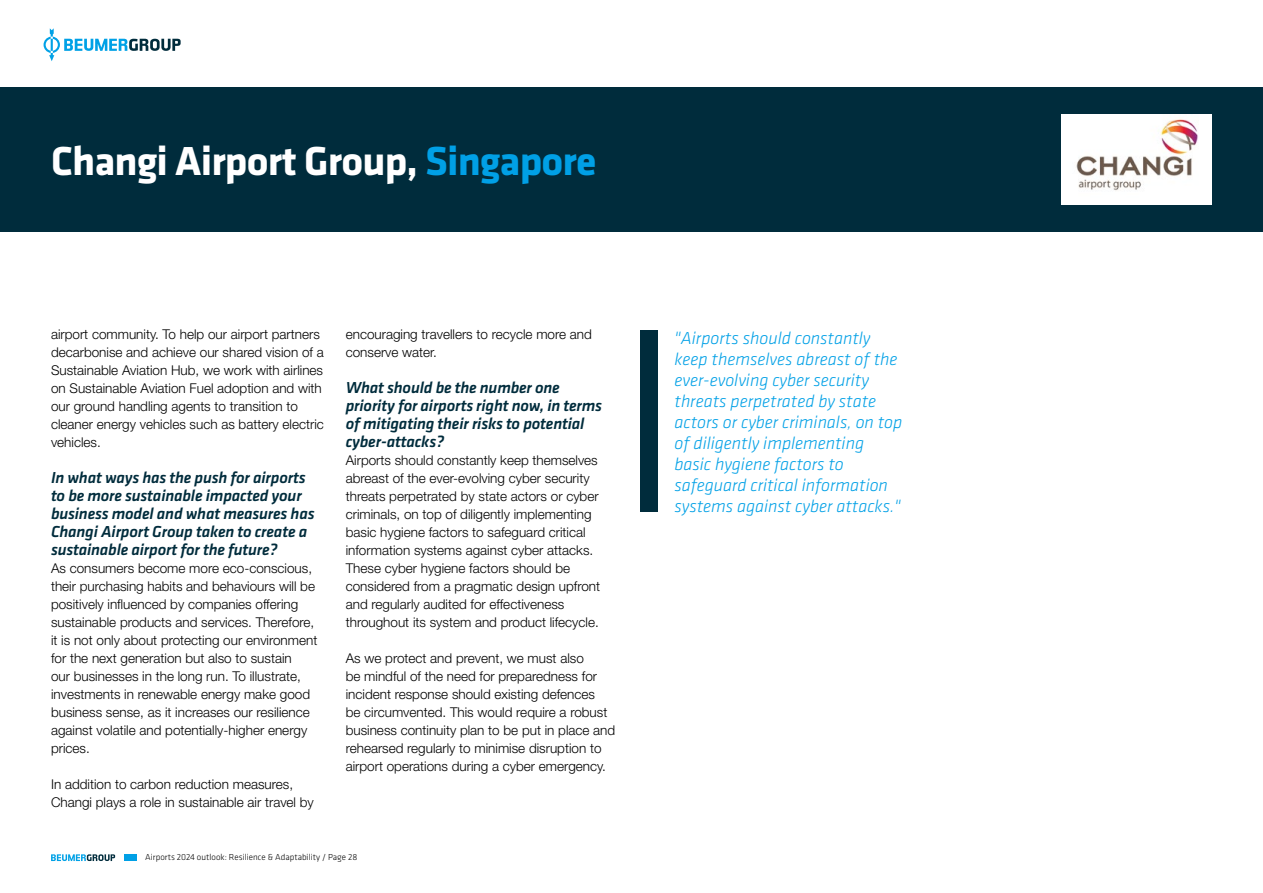
<style>
.page{position:relative;width:1263px;height:893px;background:#fff}
.page>*{position:absolute;margin:0;border:0;box-sizing:border-box;transform-origin:0 0}
.t1{font:700 42px "Klavika";letter-spacing:-.02em;color:#fff}
.t2{font:italic 300 18px/21px "Klavika";color:#00a0e6}
.t3{font:italic 500 16.5px/18px "Klavika";letter-spacing:-.01em;color:#002c3c}
.t4{font:300 13.5px/18px "Helvetica Neue LT Std";color:#000}
.t5{font:300 9px "Klavika";color:#000}
.s1{color:#00a0e6}
</style>
<div class="page">
<svg style="left:44px;top:28px;width:137px;height:33px"></svg>
<div style="left:124px;top:854px;width:12px;height:7px;background:#00a0e6"></div>
<svg style="left:51px;top:854px;width:64px;height:7px"></svg>
<div style="left:0;top:87px;width:1263px;height:144px;background:#002c3c"></div>
<div style="left:640px;top:330px;width:17px;height:182px;background:#002c3c"></div>
<div style="left:1062px;top:114px;width:150px;height:90px;background:#fff"></div>
<img style="left:1076px;top:119px;width:122px;height:72px">
<h1 class="t1" style="left:51px;top:138px;width:547px">Changi Airport Group, <span class="s1">Singapore</span></h1>
<p class="t4" style="left:51px;top:325px;width:274px">airport community. To help our airport partners decarbonise and achieve our shared vision of a Sustainable Aviation Hub, we work with airlines on Sustainable Aviation Fuel adoption and with our ground handling agents to transition to cleaner energy vehicles such as battery electric vehicles.</p>
<p class="t3" style="left:51px;top:469px;width:265px">In what ways has the push for airports to be more sustainable impacted your business model and what measures has Changi Airport Group taken to create a sustainable airport for the future?</p>
<p class="t4" style="left:51px;top:559px;width:268px">As consumers become more eco-conscious, their purchasing habits and behaviours will be positively influenced by companies offering sustainable products and services. Therefore, it is not only about protecting our environment for the next generation but also to sustain<br>our businesses in the long run. To illustrate, investments in renewable energy make good business sense, as it increases our resilience against volatile and potentially-higher energy prices.</p>
<p class="t4" style="left:51px;top:775px;width:264px">In addition to carbon reduction measures,<br>Changi plays a role in sustainable air travel by</p>
<p class="t4" style="left:346px;top:325px;width:248px">encouraging travellers to recycle more and conserve water.</p>
<p class="t3" style="left:346px;top:379px;width:258px">What should be the number one priority for airports right now, in terms of mitigating their risks to potential cyber-attacks?</p>
<p class="t4" style="left:346px;top:451px;width:256px">Airports should constantly keep themselves abreast of the ever-evolving cyber security threats perpetrated by state actors or cyber criminals, on top of diligently implementing basic hygiene factors to safeguard critical information systems against cyber attacks.<br>These cyber hygiene factors should be considered from a pragmatic design upfront and regularly audited for effectiveness throughout its system and product lifecycle.</p>
<p class="t4" style="left:346px;top:649px;width:271px">As we protect and prevent, we must also<br>be mindful of the need for preparedness for incident response should existing defences<br>be circumvented. This would require a robust business continuity plan to be put in place and rehearsed regularly to minimise disruption to airport operations during a cyber emergency.</p>
<p class="t5" style="left:145px;top:852px;width:214px">Airports 2024 outlook: Resilience &amp; Adaptability / Page 28</p>
<p class="t2" style="left:674px;top:327px;width:229px">"Airports should constantly keep themselves abreast of the ever-evolving cyber security threats perpetrated by state actors or cyber criminals, on top of diligently implementing basic hygiene factors to safeguard critical information systems against cyber attacks."</p>
</div>
